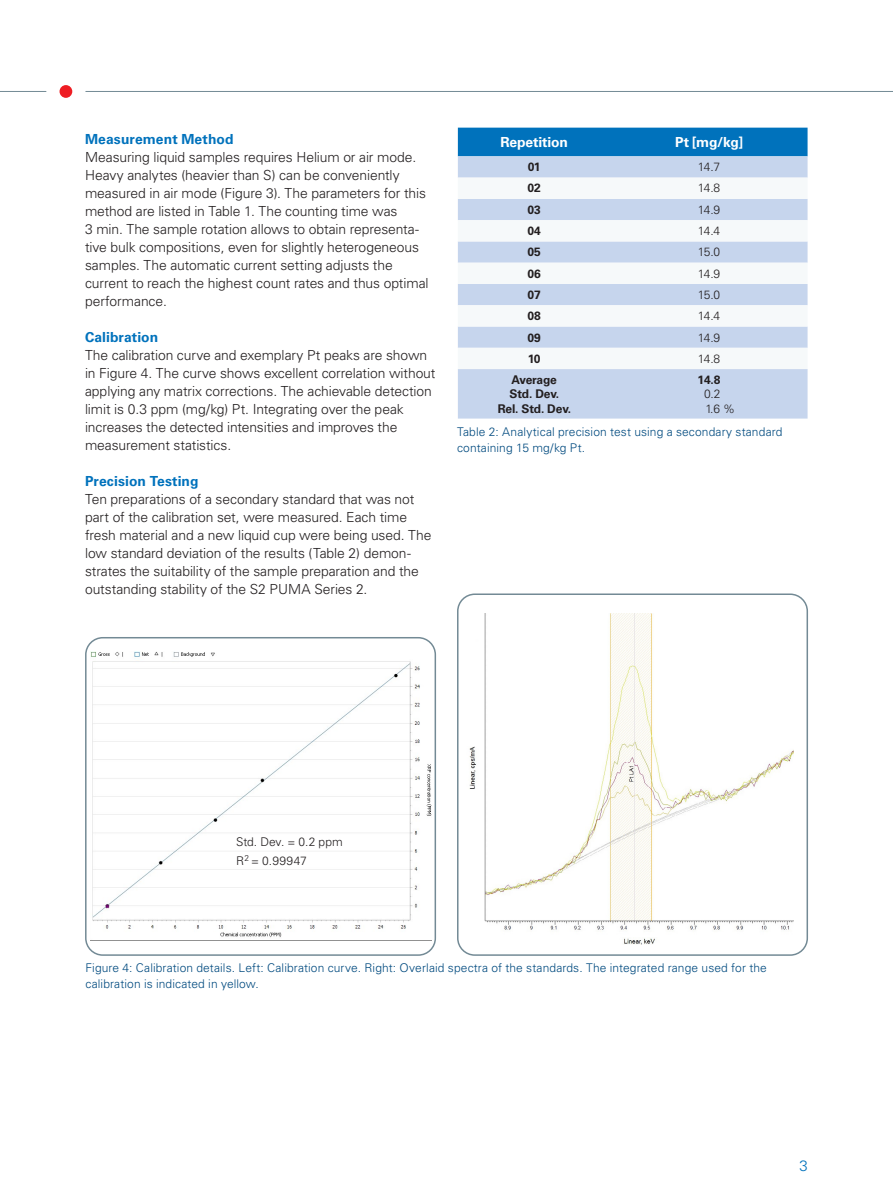
<style>
.page{position:relative;width:893px;height:1187px;background:#fff}
.page>*{position:absolute;margin:0;border:0;box-sizing:border-box;transform-origin:0 0}
.t1{font:300 15px "Univers LT Std";color:#0072bc}
.Body{font:300 13.8px/18px "Univers LT Std";letter-spacing:-.01em;color:#231f20}
.Subheadline_1__blau{font:700 13.8px "Univers LT Std";letter-spacing:.005em;color:#0072bc}
.Table_text_Headline{font:700 13.8px "Univers LT Std";letter-spacing:-.01em;color:#fff}
.Caption_schwarz{font:300 12px/15.8px "Univers LT Std";letter-spacing:.01em;color:#004a7f}
.Table_Text_black{font:300 12px/14.4px "Univers LT Std";letter-spacing:-.06em;color:#231f20}
.Table_Text_black-2{font:700 12px/14.4px "Univers LT Std";letter-spacing:-.01em;color:#231f20;text-align:center}
.Body-2{font:300 12px "Univers LT Std";letter-spacing:.005em;color:#231f20}
.s1{font-weight:700;color:#0072bc}
.s2{font-weight:700}
</style>
<div class="page">
<hr style="left:0;top:91px;width:46px;height:1px;background:#738a95">
<hr style="left:86px;top:91px;width:807px;height:1px;background:#738a95">
<div style="left:60px;top:85px;width:12px;height:13px;background:#ee1d23;border-radius:50%"></div>
<div style="left:458px;top:128px;width:349px;height:28px;background:#0072bc"></div>
<div style="left:458px;top:156px;width:349px;height:262px;background:#c6d5ed"></div>
<svg style="left:458px;top:178px;width:349px;height:191px;fill:#f6f9fa"></svg>
<img style="left:469px;top:613px;width:325px;height:331px">
<img style="left:90px;top:651px;width:342px;height:287px">
<div style="left:85px;top:637px;width:351px;height:318px;border:2px solid #738a95;border-radius:17px"></div>
<div style="left:457px;top:593px;width:351px;height:362px;border:2px solid #738a95;border-radius:17px"></div>
<p class="Subheadline_1__blau" style="left:85px;top:131px;width:150px">Measurement Method</p>
<p class="Body" style="left:85px;top:148px;width:345px">Measuring liquid samples requires Helium or air mode.<br>Heavy analytes (heavier than S) can be conveniently measured in air mode (Figure 3). The parameters for this method are listed in Table 1. The counting time was<br>3 min. The sample rotation allows to obtain representa&shy;tive bulk compositions, even for slightly heterogeneous samples. The automatic current setting adjusts the current to reach the highest count rates and thus optimal performance.</p>
<p class="Subheadline_1__blau" style="left:85px;top:329px;width:75px">Calibration</p>
<p class="Body" style="left:85px;top:346px;width:352px">The calibration curve and exemplary Pt peaks are shown in Figure 4. The curve shows excellent correlation without applying any matrix corrections. The achievable detection limit is 0.3 ppm (mg/kg) Pt. Integrating over the peak increases the detected intensities and improves the measurement statistics.</p>
<p class="Body" style="left:85px;top:472px;width:348px"><span class="s1">Precision Testing<br></span>Ten preparations of a secondary standard that was not part of the calibration set, were measured. Each time fresh material and a new liquid cup were being used. The low standard deviation of the results (Table 2) demon&shy;strates the suitability of the sample preparation and the outstanding stability of the S2 PUMA Series 2.</p>
<p class="Table_text_Headline" style="left:500px;top:134px;width:69px">Repetition</p>
<p class="Table_text_Headline" style="left:675px;top:134px;width:70px">Pt [mg/kg]</p>
<p class="Table_Text_black-2" style="left:528px;top:160px;width:14px">01</p>
<p class="Table_Text_black" style="left:698px;top:160px;width:24px">14.7</p>
<p class="Table_Text_black-2" style="left:528px;top:181px;width:15px">02</p>
<p class="Table_Text_black" style="left:698px;top:181px;width:24px">14.8</p>
<p class="Table_Text_black-2" style="left:528px;top:202px;width:15px">03</p>
<p class="Table_Text_black" style="left:698px;top:202px;width:24px">14.9</p>
<p class="Table_Text_black-2" style="left:528px;top:224px;width:15px">04</p>
<p class="Table_Text_black" style="left:698px;top:224px;width:24px">14.4</p>
<p class="Table_Text_black-2" style="left:528px;top:245px;width:15px">05</p>
<p class="Table_Text_black" style="left:698px;top:245px;width:24px">15.0</p>
<p class="Table_Text_black-2" style="left:528px;top:266px;width:15px">06</p>
<p class="Table_Text_black" style="left:698px;top:266px;width:24px">14.9</p>
<p class="Table_Text_black-2" style="left:528px;top:287px;width:15px">07</p>
<p class="Table_Text_black" style="left:698px;top:287px;width:24px">15.0</p>
<p class="Table_Text_black-2" style="left:528px;top:309px;width:15px">08</p>
<p class="Table_Text_black" style="left:698px;top:309px;width:24px">14.4</p>
<p class="Table_Text_black-2" style="left:528px;top:330px;width:15px">09</p>
<p class="Table_Text_black" style="left:698px;top:330px;width:24px">14.9</p>
<p class="Table_Text_black-2" style="left:528px;top:351px;width:14px">10</p>
<p class="Table_Text_black" style="left:698px;top:351px;width:24px">14.8</p>
<p class="Table_Text_black-2" style="left:498px;top:372px;width:75px">Average<br>Std. Dev.<br>Rel. Std. Dev.</p>
<p class="Table_Text_black" style="left:704px;top:372px;width:33px;text-indent:-6px"><span class="s2">14.8<br></span>0.2<br>1.6 %</p>
<p class="Caption_schwarz" style="left:457px;top:424px;width:327px">Table 2: Analytical precision test using a secondary standard containing 15 mg/kg Pt.</p>
<p class="Body-2" style="left:236px;top:835px;width:108px">Std. Dev. = 0.2 ppm</p>
<p class="Body-2" style="left:236px;top:853px;width:72px">R<sup>2</sup> = 0.99947</p>
<p class="Caption_schwarz" style="left:86px;top:960px;width:683px">Figure 4: Calibration details. Left: Calibration curve. Right: Overlaid spectra of the standards. The integrated range used for the calibration is indicated in yellow.</p>
<p class="t1" style="left:800px;top:1156px;width:10px">3</p>
</div>
